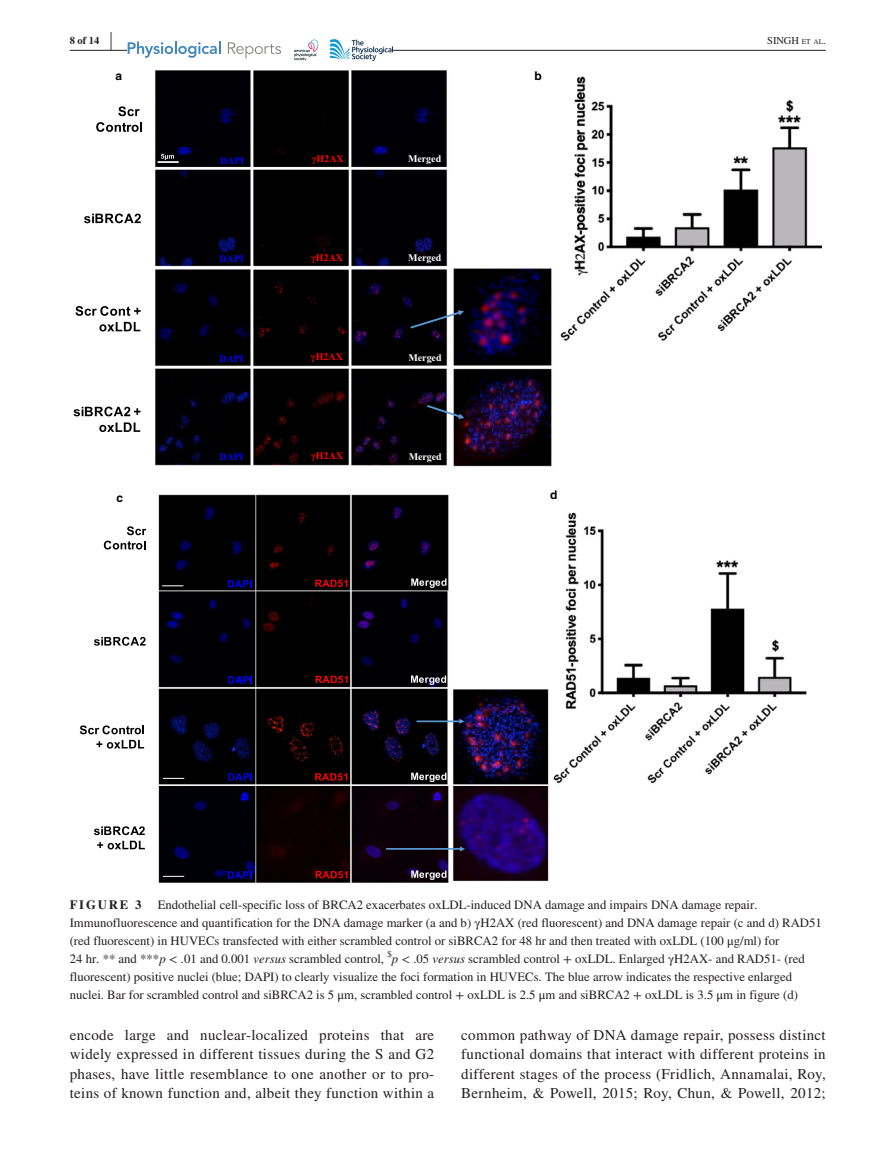
<style>
.page{position:relative;width:893px;height:1174px;background:#fff}
.page>*{position:absolute;margin:0;border:0;box-sizing:border-box;transform-origin:0 0}
.t1{font:700 25.95px "STIX";color:#231f20;scale:.36 1}
.t2{font:15px/19.5px "STIX";letter-spacing:.02em;color:#231f20;text-align:justify}
.t3{font:12.75px/18px "STIX";color:#231f20}
.t4{font:700 12.75px "STIX";letter-spacing:.14em;color:#231f20}
.t5{font:700 12px "Helvetica";color:#000}
.t6{font:10.5px "STIX";color:#231f20}
.t7{font:700 10.5px "STIX";color:#231f20}
.t8{font:700 10.2px "Times New Roman";letter-spacing:-.005em;color:#fff}
.t9{font:700 10.2px "Times New Roman";color:#00f}
.t10{font:700 10.05px "Times New Roman";color:#f00}
.t11{font:700 10.05px "Times New Roman";letter-spacing:-.005em;color:#fff}
.t12{font:700 10.05px "Times New Roman";letter-spacing:-.005em;color:#00f}
.s1{font-size:7.35px}
.s2{font-style:italic}
</style>
<div class="page">
<hr style="left:70px;top:50px;width:756px;height:1px;background:#231f20">
<div style="left:128px;top:39px;width:264px;height:22px;background:#fff"></div>
<svg style="left:294px;top:39px;width:24px;height:22px"></svg>
<img style="left:331px;top:39px;width:61px;height:22px">
<svg style="left:128px;top:42px;width:93px;height:16px"></svg>
<svg style="left:228px;top:42px;width:53px;height:17px"></svg>
<img style="left:155px;top:71px;width:667px;height:811px">
<svg style="left:228px;top:773px;width:24px;height:7px"></svg>
<svg style="left:228px;top:580px;width:23px;height:7px"></svg>
<svg style="left:228px;top:676px;width:24px;height:7px"></svg>
<svg style="left:228px;top:871px;width:23px;height:7px"></svg>
<svg style="left:316px;top:871px;width:31px;height:7px"></svg>
<svg style="left:316px;top:675px;width:32px;height:8px"></svg>
<svg style="left:315px;top:579px;width:32px;height:8px"></svg>
<svg style="left:315px;top:773px;width:32px;height:7px"></svg>
<svg style="left:411px;top:772px;width:35px;height:10px"></svg>
<svg style="left:411px;top:578px;width:35px;height:10px"></svg>
<svg style="left:411px;top:675px;width:35px;height:10px"></svg>
<svg style="left:411px;top:870px;width:35px;height:10px"></svg>
<svg style="left:104px;top:526px;width:42px;height:23px"></svg>
<svg style="left:94px;top:637px;width:52px;height:8px"></svg>
<svg style="left:94px;top:826px;width:51px;height:23px"></svg>
<svg style="left:80px;top:725px;width:64px;height:9px"></svg>
<svg style="left:96px;top:740px;width:48px;height:8px"></svg>
<svg style="left:162px;top:585px;width:21px;height:1px"></svg>
<svg style="left:416px;top:719px;width:48px;height:5px"></svg>
<svg style="left:386px;top:846px;width:79px;height:5px"></svg>
<svg style="left:163px;top:876px;width:21px;height:1px"></svg>
<svg style="left:163px;top:778px;width:21px;height:1px"></svg>
<hr style="left:158px;top:161px;width:21px;height:2px;background:#fff">
<svg style="left:161px;top:154px;width:13px;height:6px"></svg>
<svg style="left:118px;top:106px;width:22px;height:10px"></svg>
<svg style="left:96px;top:122px;width:46px;height:10px"></svg>
<svg style="left:84px;top:213px;width:57px;height:10px"></svg>
<svg style="left:75px;top:306px;width:66px;height:10px"></svg>
<svg style="left:99px;top:322px;width:41px;height:9px"></svg>
<svg style="left:74px;top:406px;width:67px;height:10px"></svg>
<svg style="left:99px;top:422px;width:41px;height:10px"></svg>
<svg style="left:410px;top:310px;width:54px;height:18px"></svg>
<svg style="left:427px;top:405px;width:37px;height:14px"></svg>
<p class="t7" style="left:70px;top:34px;width:31px">8 of 14</p>
<h1 class="t1" style="left:110px;top:26px;width:7px">|</h1>
<p class="t6" style="left:767px;top:33px;width:60px">SINGH <span class="s1">et al</span>.</p>
<p class="t5" style="left:115px;top:69px;width:8px">a</p>
<p class="t12" style="left:220px;top:153px;width:26px">DAPI</p>
<p class="t10" style="left:312px;top:152px;width:33px">γH2AX</p>
<p class="t11" style="left:408px;top:152px;width:35px">Merged</p>
<p class="t12" style="left:220px;top:252px;width:26px">DAPI</p>
<p class="t10" style="left:311px;top:250px;width:33px">γH2AX</p>
<p class="t11" style="left:408px;top:250px;width:35px">Merged</p>
<p class="t12" style="left:219px;top:351px;width:26px">DAPI</p>
<p class="t10" style="left:311px;top:350px;width:33px">γH2AX</p>
<p class="t11" style="left:408px;top:350px;width:35px">Merged</p>
<p class="t9" style="left:219px;top:450px;width:26px">DAPI</p>
<p class="t10" style="left:311px;top:449px;width:33px">γH2AX</p>
<p class="t8" style="left:409px;top:449px;width:35px">Merged</p>
<p class="t5" style="left:535px;top:69px;width:9px">b</p>
<p class="t5" style="left:117px;top:491px;width:8px">c</p>
<p class="t5" style="left:550px;top:488px;width:9px">d</p>
<p class="t4" style="left:70px;top:897px;width:73px">FIGURE 3</p>
<p class="t3" style="left:70px;top:896px;width:754px;text-indent:88px">Endothelial cell-specific loss of BRCA2 exacerbates oxLDL-induced DNA damage and impairs DNA damage repair.<br>Immunofluorescence and quantification for the DNA damage marker (a and b) γH2AX (red fluorescent) and DNA damage repair (c and d) RAD51 (red fluorescent) in HUVECs transfected with either scrambled control or siBRCA2 for 48 hr and then treated with oxLDL (100 μg/ml) for<br>24 hr. ** and ***<span class="s2">p</span> &lt; .01 and 0.001 <span class="s2">versus</span> scrambled control, <sup>$</sup><span class="s2">p</span> &lt; .05 <span class="s2">versus</span> scrambled control + oxLDL. Enlarged γH2AX- and RAD51- (red fluorescent) positive nuclei (blue; DAPI) to clearly visualize the foci formation in HUVECs. The blue arrow indicates the respective enlarged nuclei. Bar for scrambled control and siBRCA2 is 5 μm, scrambled control + oxLDL is 2.5 μm and siBRCA2 + oxLDL is 3.5 μm in figure (d)</p>
<p class="t2" style="left:70px;top:1025px;width:366px">encode large and nuclear-localized proteins that are widely expressed in different tissues during the S and G2 phases, have little resemblance to one another or to pro&shy;teins of known function and, albeit they function within a</p>
<p class="t2" style="left:461px;top:1025px;width:366px">common pathway of DNA damage repair, possess distinct functional domains that interact with different proteins in different stages of the process (Fridlich, Annamalai, Roy, Bernheim, &amp; Powell, 2015; Roy, Chun, &amp; Powell, 2012;</p>
</div>
